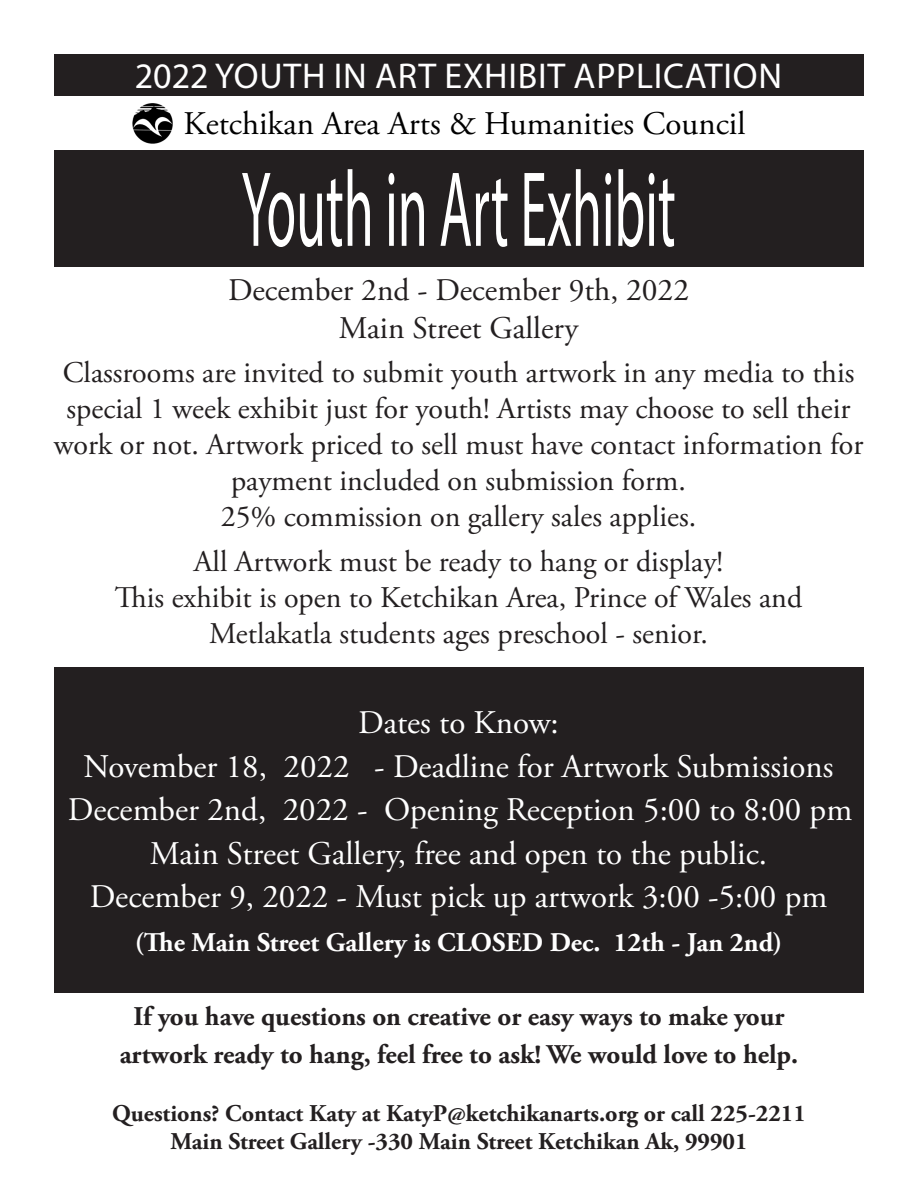
<style>
.page{position:relative;width:918px;height:1188px;background:#fff}
.page>*{position:absolute;margin:0;border:0;box-sizing:border-box;transform-origin:0 0}
.t1{font:108px "Myriad Pro";color:#fff;scale:.5 1}
.t2{font:36px "Myriad Pro";letter-spacing:.02em;color:#fff}
.t3{font:33px/43.5px "Adobe Garamond Pro";color:#fff;text-align:center}
.t4{font:33px "Adobe Garamond Pro";color:#000}
.t5{font:31.5px "Adobe Garamond Pro";color:#231f20}
.t6{font:30px/36px "Adobe Garamond Pro";color:#231f20;text-align:center}
.t7{font:700 27px/37.8px "Adobe Garamond Pro";color:#231f20;text-align:center}
.t8{font:700 27px "Adobe Garamond Pro";color:#fff}
.t9{font:700 24px "Adobe Garamond Pro";color:#231f20}
</style>
<div class="page">
<div style="left:54px;top:54px;width:810px;height:41px;background:#231f20"></div>
<div style="left:54px;top:150px;width:810px;height:116px;background:#231f20"></div>
<div style="left:54px;top:668px;width:810px;height:325px;background:#231f20"></div>
<img style="left:132px;top:103px;width:41px;height:41px">
<p class="t2" style="left:135px;top:54px;width:649px">2022 YOUTH IN ART EXHIBIT APPLICATION</p>
<p class="t4" style="left:184px;top:104px;width:563px">Ketchikan Area Arts &amp; Humanities Council</p>
<p class="t1" style="left:241px;top:143px;width:870px">Youth in Art Exhibit</p>
<p class="t5" style="left:228px;top:271px;width:463px">December 2nd - December 9th, 2022</p>
<p class="t5" style="left:339px;top:309px;width:241px">Main Street Gallery</p>
<p class="t6" style="left:54px;top:356px;width:811px">Classrooms are invited to submit youth artwork in any media to this special 1 week exhibit just for youth! Artists may choose to sell their work or not. Artwork priced to sell must have contact information for payment included on submission form.<br>25% commission on gallery sales applies.</p>
<p class="t6" style="left:115px;top:544px;width:689px">All Artwork must be ready to hang or display!<br>This exhibit is open to Ketchikan Area, Prince of Wales and<br>Metlakatla students ages preschool - senior.</p>
<p class="t3" style="left:358px;top:702px;width:202px">Dates to Know:</p>
<p class="t3" style="left:84px;top:746px;width:752px">November 18, 2022 - Deadline for Artwork Submissions</p>
<p class="t3" style="left:68px;top:789px;width:786px">December 2nd, 2022 - Opening Reception 5:00 to 8:00 pm<br>Main Street Gallery, free and open to the public.</p>
<p class="t3" style="left:90px;top:876px;width:739px">December 9, 2022 - Must pick up artwork 3:00 -5:00 pm</p>
<p class="t8" style="left:135px;top:927px;width:649px">(The Main Street Gallery is CLOSED Dec. 12th - Jan 2nd)</p>
<p class="t7" style="left:120px;top:998px;width:680px">If you have questions on creative or easy ways to make your artwork ready to hang, feel free to ask! We would love to help.</p>
<p class="t9" style="left:112px;top:1099px;width:695px">Questions? Contact Katy at KatyP@ketchikanarts.org or call 225-2211</p>
<p class="t9" style="left:170px;top:1128px;width:579px">Main Street Gallery -330 Main Street Ketchikan Ak, 99901</p>
</div>
